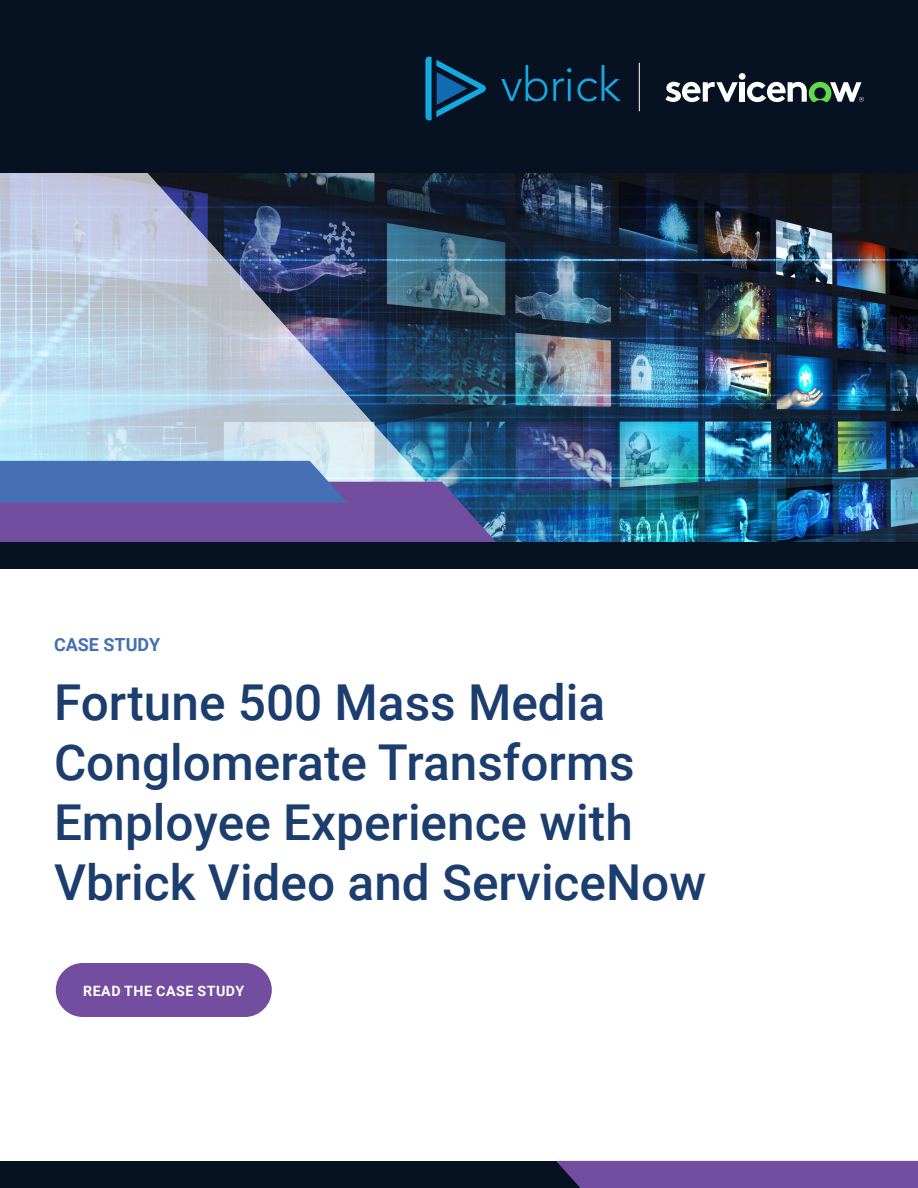
<style>
.page{position:relative;width:918px;height:1188px;background:#fff}
.page>*{position:absolute;margin:0;border:0;box-sizing:border-box;transform-origin:0 0}
.t1{font:500 49.5px/60px "Roboto";color:#1b3e6f}
.t2{font:700 18px "Roboto";color:#4570b3}
.t3{font:700 14.25px "Roboto";letter-spacing:.035em;color:#fff}
</style>
<div class="page">
<img style="left:524px;top:173px;width:394px;height:369px">
<img style="left:0;top:173px;width:524px;height:369px">
<svg style="left:0;top:461px;width:497px;height:81px;background:#6163a9"></svg>
<div style="left:0;top:0;width:918px;height:173px;background:#061222"></div>
<svg style="left:501px;top:65px;width:46px;height:36px"></svg>
<svg style="left:553px;top:68px;width:18px;height:33px"></svg>
<svg style="left:577px;top:65px;width:44px;height:36px"></svg>
<svg style="left:425px;top:56px;width:61px;height:65px"></svg>
<svg style="left:665px;top:82px;width:73px;height:20px"></svg>
<div style="left:739px;top:73px;width:7px;height:7px;background:#fff;border-radius:50%"></div>
<div style="left:740px;top:82px;width:5px;height:20px;background:#fff"></div>
<svg style="left:747px;top:82px;width:117px;height:20px"></svg>
<hr style="left:639px;top:63px;width:1px;height:48px;background:#fff">
<div style="left:0;top:1161px;width:918px;height:27px;background:#061222"></div>
<div style="left:556px;top:1161px;width:362px;height:27px;background:#734d9f"></div>
<div style="left:0;top:542px;width:918px;height:27px;background:#061222"></div>
<div style="left:56px;top:963px;width:216px;height:54px;background:#734d9f;border-radius:27px"></div>
<p class="t2" style="left:54px;top:632px;width:108px">CASE STUDY</p>
<p class="t1" style="left:54px;top:670px;width:654px">Fortune 500 Mass Media<br>Conglomerate Transforms<br>Employee Experience with<br>Vbrick Video and ServiceNow</p>
<p class="t3" style="left:83px;top:981px;width:163px">READ THE CASE STUDY</p>
</div>
